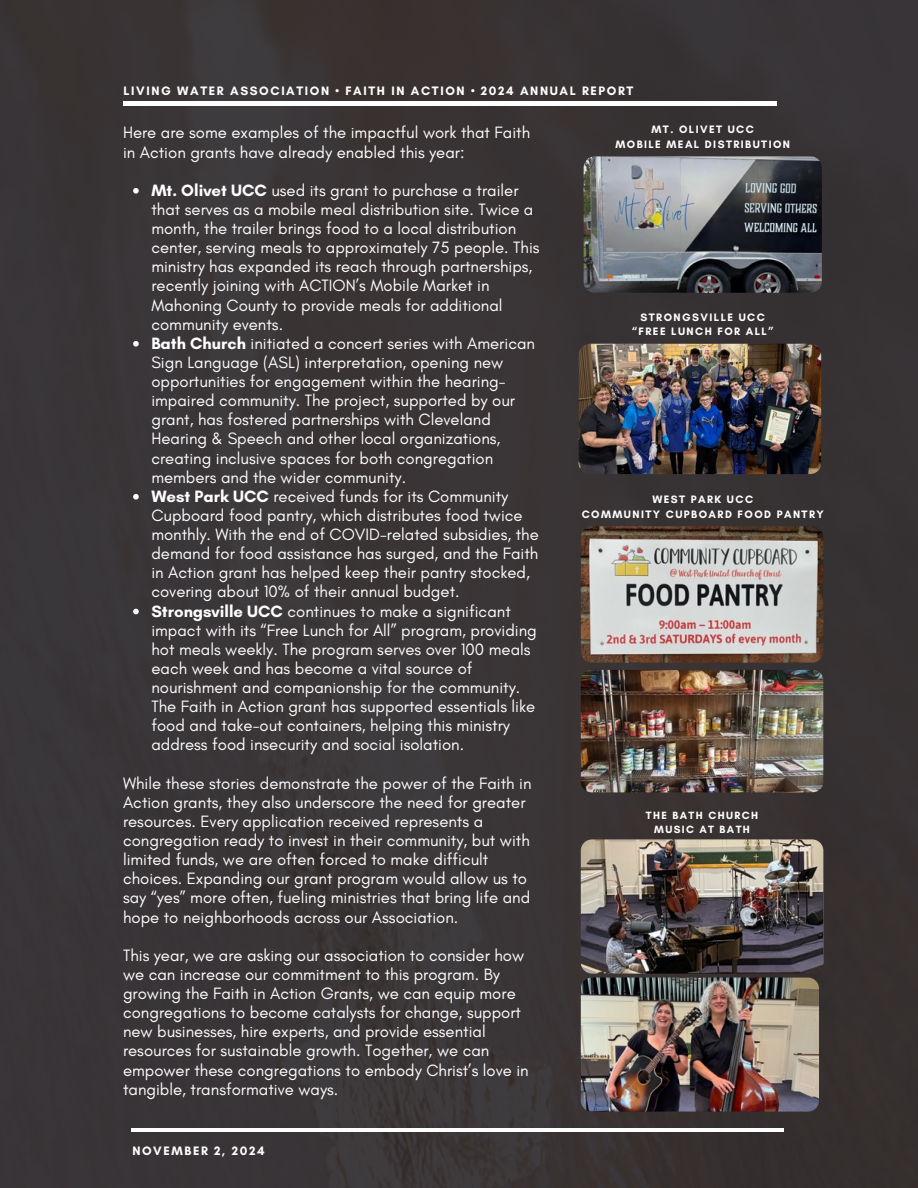
<style>
.page{position:relative;width:918px;height:1188px;background:#393436}
.page>*{position:absolute;margin:0;border:0;box-sizing:border-box;transform-origin:0 0}
.t1{font:16.65px/19.2px "Glacial Indifference";color:#fffefe}
.t2{font:700 12.45px "Glacial Indifference";letter-spacing:.13em;color:#fffefe}
.t3{font:700 10.95px/14.5px "Glacial Indifference";letter-spacing:.13em;color:#fffefe;text-align:center}
.t4{font:700 10.65px/14.2px "Glacial Indifference";letter-spacing:.13em;color:#fffefe;text-align:center}
.s1{font-weight:700}
</style>
<div class="page">
<hr style="left:123px;top:102px;width:654px;height:3px;background:#fffefe">
<hr style="left:132px;top:1128px;width:652px;height:3px;background:#fffefe">
<img style="left:581px;top:526px;width:242px;height:137px;border-radius:11px">
<img style="left:581px;top:670px;width:242px;height:122px;border-radius:11px">
<img style="left:581px;top:978px;width:238px;height:134px;border-radius:11px">
<img style="left:581px;top:839px;width:242px;height:135px;border-radius:11px">
<img style="left:584px;top:156px;width:238px;height:137px;border-radius:11px">
<svg style="left:133px;top:188px;width:6px;height:6px"></svg>
<svg style="left:133px;top:341px;width:6px;height:6px"></svg>
<svg style="left:133px;top:494px;width:6px;height:6px"></svg>
<svg style="left:133px;top:609px;width:6px;height:5px"></svg>
<img style="left:579px;top:344px;width:242px;height:130px;border-radius:11px">
<p class="t2" style="left:124px;top:84px;width:511px">LIVING WATER ASSOCIATION • FAITH IN ACTION • 2024 ANNUAL REPORT</p>
<p class="t1" style="left:123px;top:123px;width:409px">Here are some examples of the impactful work that Faith in Action grants have already enabled this year:</p>
<p class="t1" style="left:151px;top:180px;width:390px"><span class="s1">Mt. Olivet UCC</span> used its grant to purchase a trailer that serves as a mobile meal distribution site. Twice a month, the trailer brings food to a local distribution center, serving meals to approximately 75 people. This ministry has expanded its reach through partnerships, recently joining with ACTION’s Mobile Market in Mahoning County to provide meals for additional community events.<br><span class="s1">Bath Church</span> initiated a concert series with American Sign Language (ASL) interpretation, opening new opportunities for engagement within the hearing&shy;impaired community. The project, supported by our grant, has fostered partnerships with Cleveland Hearing &amp; Speech and other local organizations, creating inclusive spaces for both congregation members and the wider community.<br><span class="s1">West Park UCC</span> received funds for its Community Cupboard food pantry, which distributes food twice monthly. With the end of COVID-related subsidies, the demand for food assistance has surged, and the Faith in Action grant has helped keep their pantry stocked, covering about 10% of their annual budget.<br><span class="s1">Strongsville UCC</span> continues to make a significant impact with its “Free Lunch for All” program, providing hot meals weekly. The program serves over 100 meals each week and has become a vital source of nourishment and companionship for the community.<br>The Faith in Action grant has supported essentials like food and take-out containers, helping this ministry address food insecurity and social isolation.</p>
<p class="t1" style="left:123px;top:773px;width:410px">While these stories demonstrate the power of the Faith in Action grants, they also underscore the need for greater resources. Every application received represents a congregation ready to invest in their community, but with limited funds, we are often forced to make difficult choices. Expanding our grant program would allow us to say “yes” more often, fueling ministries that bring life and hope to neighborhoods across our Association.</p>
<p class="t1" style="left:123px;top:945px;width:407px">This year, we are asking our association to consider how we can increase our commitment to this program. By growing the Faith in Action Grants, we can equip more congregations to become catalysts for change, support new businesses, hire experts, and provide essential resources for sustainable growth. Together, we can empower these congregations to embody Christ’s love in tangible, transformative ways.</p>
<p class="t2" style="left:132px;top:1143px;width:134px">NOVEMBER 2, 2024</p>
<p class="t3" style="left:615px;top:122px;width:176px">MT. OLIVET UCC<br>MOBILE MEAL DISTRIBUTION</p>
<p class="t3" style="left:632px;top:310px;width:144px">STRONGSVILLE UCC “FREE LUNCH FOR ALL”</p>
<p class="t3" style="left:582px;top:492px;width:244px">WEST PARK UCC<br>COMMUNITY CUPBOARD FOOD PANTRY</p>
<p class="t4" style="left:646px;top:808px;width:114px">THE BATH CHURCH<br>MUSIC AT BATH</p>
</div>
